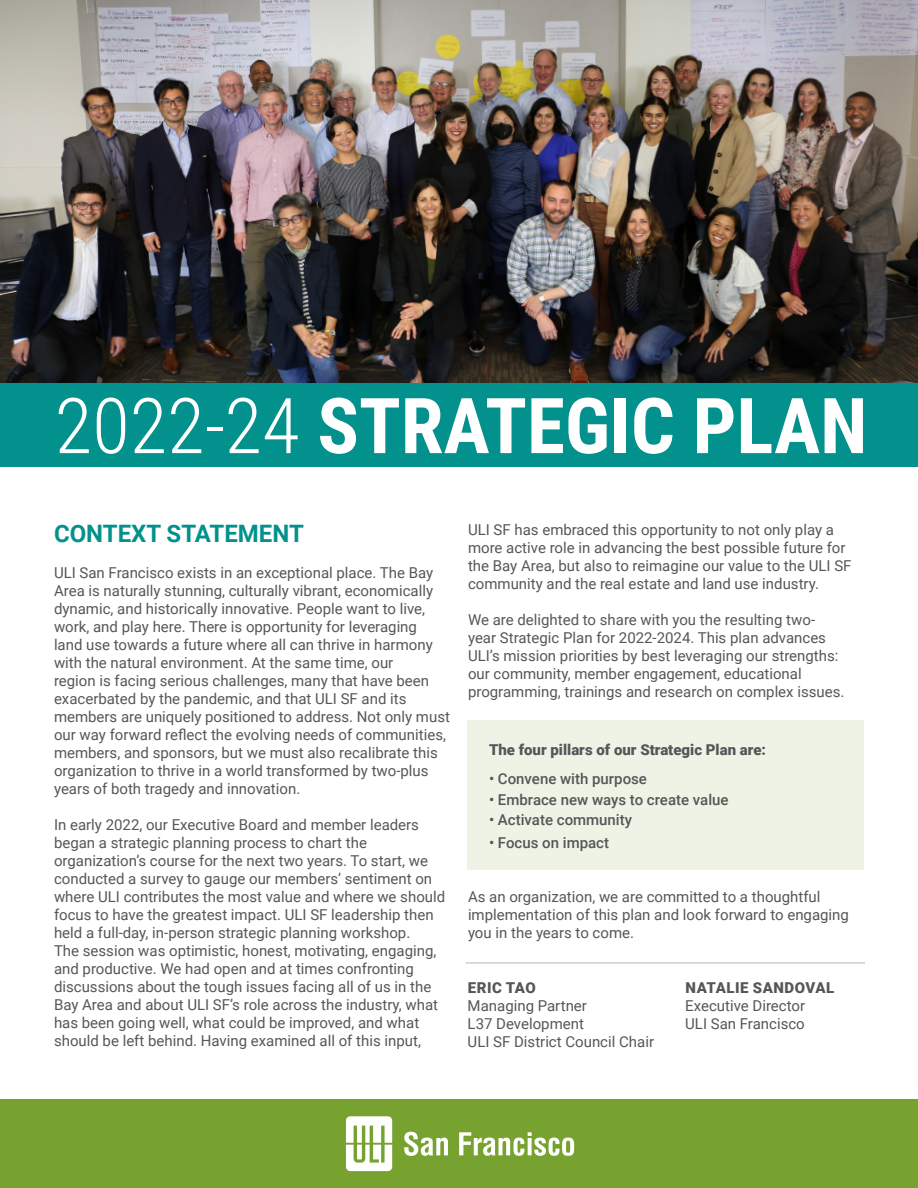
<style>
.page{position:relative;width:918px;height:1188px;background:#fff}
.page>*{position:absolute;margin:0;border:0;box-sizing:border-box;transform-origin:0 0}
.t1{font:700 77.1px "Roboto Condensed";color:#fff}
.t2{font:700 24px "Roboto";color:#02918c}
.t3{font:15px/18px "Roboto";color:#545758}
.t4{font:500 15px "Roboto";color:#545758}
.t5{font:900 15px "Roboto";color:#545758}
.t6{font:900 15px "Roboto";letter-spacing:.035em;color:#545758}
.s1{font-weight:300}
</style>
<div class="page">
<div style="left:468px;top:720px;width:396px;height:149px;background:#eef3e5"></div>
<div style="left:0;top:1099px;width:918px;height:89px;background:#78a22f"></div>
<img style="left:0;top:0;width:918px;height:383px">
<svg style="left:404px;top:1132px;width:44px;height:24px"></svg>
<svg style="left:459px;top:1132px;width:115px;height:24px"></svg>
<svg style="left:346px;top:1116px;width:46px;height:55px"></svg>
<div style="left:0;top:383px;width:918px;height:83px;background:#02918c"></div>
<hr style="left:465px;top:963px;width:400px;height:1px;background:#b0b7bb">
<h1 class="t1" style="left:55px;top:372px;width:814px"><span class="s1">2022-24</span> STRATEGIC PLAN</h1>
<h2 class="t2" style="left:54px;top:516px;width:251px">CONTEXT STATEMENT</h2>
<p class="t3" style="left:54px;top:563px;width:398px">ULI San Francisco exists in an exceptional place. The Bay Area is naturally stunning, culturally vibrant, economically dynamic, and historically innovative. People want to live, work, and play here. There is opportunity for leveraging<br>land use towards a future where all can thrive in harmony with the natural environment. At the same time, our<br>region is facing serious challenges, many that have been exacerbated by the pandemic, and that ULI SF and its members are uniquely positioned to address. Not only must our way forward reflect the evolving needs of communities, members, and sponsors, but we must also recalibrate this organization to thrive in a world transformed by two-plus years of both tragedy and innovation.</p>
<p class="t3" style="left:54px;top:815px;width:393px">In early 2022, our Executive Board and member leaders began a strategic planning process to chart the organization’s course for the next two years. To start, we conducted a survey to gauge our members’ sentiment on where ULI contributes the most value and where we should focus to have the greatest impact. ULI SF leadership then held a full-day, in-person strategic planning workshop.<br>The session was optimistic, honest, motivating, engaging, and productive. We had open and at times confronting discussions about the tough issues facing all of us in the Bay Area and about ULI SF’s role across the industry, what has been going well, what could be improved, and what should be left behind. Having examined all of this input,</p>
<p class="t3" style="left:468px;top:520px;width:385px">ULI SF has embraced this opportunity to not only play a more active role in advancing the best possible future for the Bay Area, but also to reimagine our value to the ULI SF community and the real estate and land use industry.</p>
<p class="t3" style="left:468px;top:610px;width:378px">We are delighted to share with you the resulting two&shy;year Strategic Plan for 2022-2024. This plan advances ULI’s mission priorities by best leveraging our strengths: our community, member engagement, educational programming, trainings and research on complex issues.</p>
<p class="t5" style="left:489px;top:740px;width:279px">The four pillars of our Strategic Plan are:</p>
<p class="t4" style="left:489px;top:768px;width:160px">• Convene with purpose</p>
<p class="t4" style="left:489px;top:789px;width:241px">• Embrace new ways to create value</p>
<p class="t4" style="left:489px;top:810px;width:145px">• Activate community</p>
<p class="t4" style="left:489px;top:832px;width:122px">• Focus on impact</p>
<p class="t3" style="left:468px;top:887px;width:382px">As an organization, we are committed to a thoughtful implementation of this plan and look forward to engaging you in the years to come.</p>
<p class="t5" style="left:468px;top:977px;width:69px">ERIC TAO</p>
<p class="t3" style="left:468px;top:996px;width:188px">Managing Partner<br>L37 Development<br>ULI SF District Council Chair</p>
<p class="t6" style="left:686px;top:977px;width:150px">NATALIE SANDOVAL</p>
<p class="t3" style="left:685px;top:996px;width:121px">Executive Director<br>ULI San Francisco</p>
</div>
